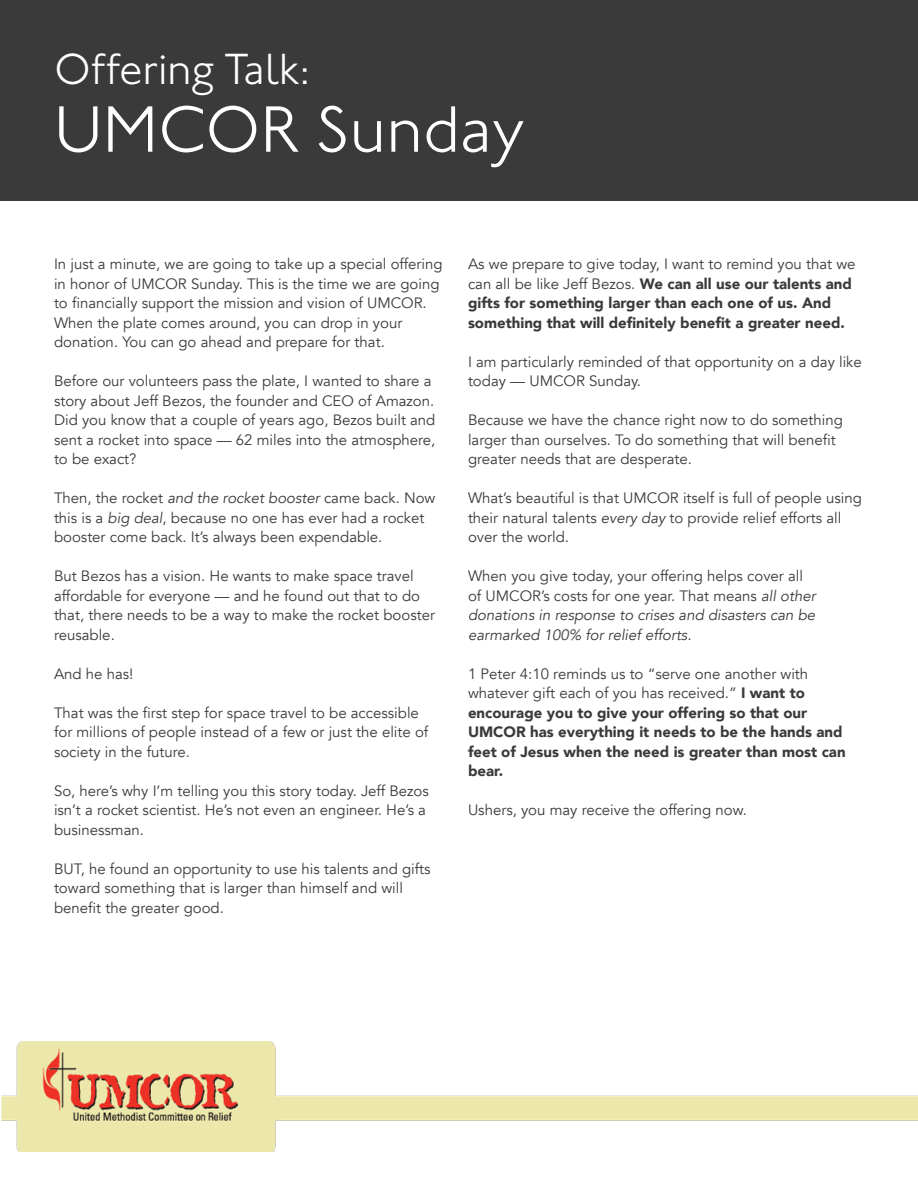
<style>
.page{position:relative;width:918px;height:1188px;background:#fff}
.page>*{position:absolute;margin:0;border:0;box-sizing:border-box;transform-origin:0 0}
.t1{font:300 67.5px "Johnston ITC Std";color:#fff}
.t2{font:300 45px "Johnston ITC Std";letter-spacing:-.015em;color:#fff}
.t3{font:15px/19.5px "Avenir";color:#3a3a3a}
.t4{font:900 15px/19.5px "Avenir";color:#3a3a3a}
.t5{font:italic 15px/19.5px "Avenir";color:#3a3a3a}
.s1{font-style:italic}
.s2{font-weight:400}
.s3{font-style:normal}
</style>
<div class="page">
<div style="left:0;top:0;width:918px;height:200px;background:#3a3a3a"></div>
<img style="left:1px;top:1042px;width:917px;height:110px">
<p class="t2" style="left:54px;top:43px;width:257px">Offering Talk:</p>
<p class="t1" style="left:54px;top:89px;width:472px">UMCOR Sunday</p>
<p class="t3" style="left:54px;top:255px;width:390px">In just a minute, we are going to take up a special offering in honor of UMCOR Sunday. This is the time we are going to financially support the mission and vision of UMCOR.<br>When the plate comes around, you can drop in your donation. You can go ahead and prepare for that.</p>
<p class="t3" style="left:54px;top:372px;width:383px">Before our volunteers pass the plate, I wanted to share a story about Jeff Bezos, the founder and CEO of Amazon.<br>Did you know that a couple of years ago, Bezos built and sent a rocket into space — 62 miles into the atmosphere, to be exact?</p>
<p class="t3" style="left:54px;top:489px;width:383px">Then, the rocket <span class="s1">and the rocket booster</span> came back. Now this is a <span class="s1">big deal</span>, because no one has ever had a rocket booster come back. It’s always been expendable.</p>
<p class="t3" style="left:54px;top:567px;width:383px">But Bezos has a vision. He wants to make space travel affordable for everyone — and he found out that to do that, there needs to be a way to make the rocket booster reusable.</p>
<p class="t3" style="left:54px;top:664px;width:81px">And he has!</p>
<p class="t3" style="left:54px;top:703px;width:376px">That was the first step for space travel to be accessible for millions of people instead of a few or just the elite of society in the future.</p>
<p class="t3" style="left:54px;top:781px;width:376px">So, here’s why I’m telling you this story today. Jeff Bezos isn’t a rocket scientist. He’s not even an engineer. He’s a businessman.</p>
<p class="t3" style="left:54px;top:859px;width:378px">BUT, he found an opportunity to use his talents and gifts toward something that is larger than himself and will benefit the greater good.</p>
<p class="t4" style="left:468px;top:254px;width:389px"><span class="s2">As we prepare to give today, I want to remind you that we can all be like Jeff Bezos.</span> We can all use our talents and gifts for something larger than each one of us. And something that will definitely benefit a greater need.</p>
<p class="t3" style="left:468px;top:352px;width:395px">I am particularly reminded of that opportunity on a day like today — UMCOR Sunday.</p>
<p class="t3" style="left:468px;top:411px;width:377px">Because we have the chance right now to do something larger than ourselves. To do something that will benefit greater needs that are desperate.</p>
<p class="t3" style="left:468px;top:489px;width:395px">What’s beautiful is that UMCOR itself is full of people using their natural talents <span class="s1">every day</span> to provide relief efforts all over the world.</p>
<p class="t5" style="left:468px;top:567px;width:349px"><span class="s3">When you give today, your offering helps cover all of UMCOR’s costs for one year. That means</span> all other donations in response to crises and disasters can be earmarked 100% for relief efforts.</p>
<p class="t4" style="left:468px;top:663px;width:379px"><span class="s2">1 Peter 4:10 reminds us to “serve one another with whatever gift each of you has received.”</span> I want to encourage you to give your offering so that our UMCOR has everything it needs to be the hands and feet of Jesus when the need is greater than most can bear.</p>
<p class="t3" style="left:468px;top:801px;width:280px">Ushers, you may receive the offering now.</p>
</div>
